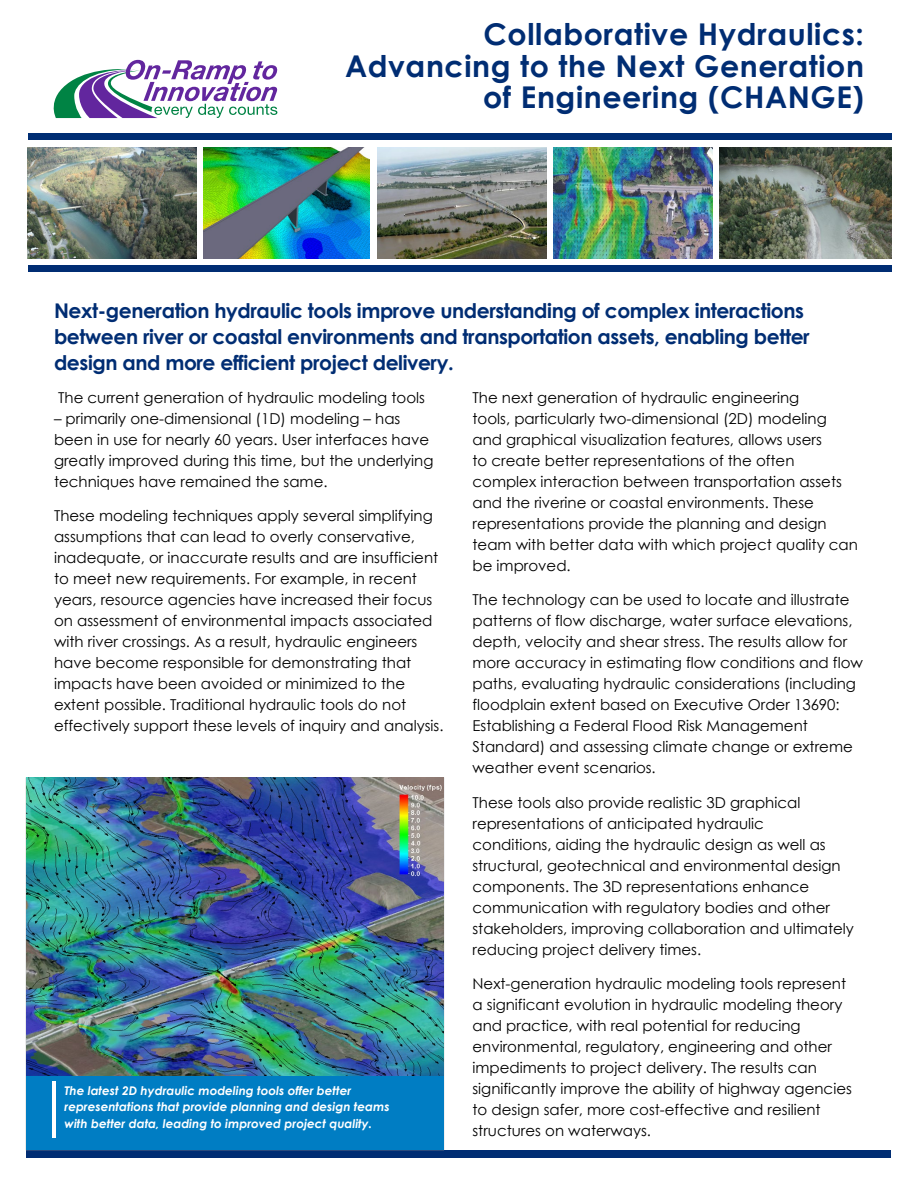
<style>
.page{position:relative;width:918px;height:1188px;background:#fff}
.page>*{position:absolute;margin:0;border:0;box-sizing:border-box;transform-origin:0 0}
.t1{font:700 30px/31.5px "Century Gothic";letter-spacing:.02em;color:#002d73;text-align:right}
.t2{font:700 20.25px/26.2px "Century Gothic";letter-spacing:-.02em;color:#002d73}
.t3{font:15px/21px "Century Gothic";color:#000}
.t4{font:italic 700 12px/16.5px "Century Gothic";color:#fff}
</style>
<div class="page">
<div style="left:26px;top:1150px;width:865px;height:7px;background:#002d73"></div>
<svg style="left:53px;top:60px;width:225px;height:58px"></svg>
<div style="left:28px;top:133px;width:864px;height:7px;background:#002d73"></div>
<div style="left:28px;top:265px;width:864px;height:7px;background:#002d73"></div>
<div style="left:26px;top:1069px;width:418px;height:81px;background:#007dc3"></div>
<hr style="left:52px;top:1081px;width:4px;height:57px;background:#fff">
<img style="left:378px;top:147px;width:168px;height:112px">
<img style="left:27px;top:148px;width:169px;height:111px">
<img style="left:554px;top:147px;width:159px;height:111px">
<img style="left:204px;top:147px;width:166px;height:112px">
<img style="left:720px;top:147px;width:171px;height:112px">
<img style="left:26px;top:778px;width:418px;height:298px">
<p class="t1" style="left:345px;top:17px;width:521px">Collaborative Hydraulics:<br>Advancing to the Next Generation of Engineering (CHANGE)</p>
<p class="t2" style="left:54px;top:296px;width:757px">Next-generation hydraulic tools improve understanding of complex interactions between river or coastal environments and transportation assets, enabling better design and more efficient project delivery.</p>
<p class="t3" style="left:58px;top:387px;width:368px">The current generation of hydraulic modeling tools</p>
<p class="t3" style="left:54px;top:408px;width:381px">– primarily one-dimensional (1D) modeling – has been in use for nearly 60 years. User interfaces have greatly improved during this time, but the underlying techniques have remained the same.</p>
<p class="t3" style="left:54px;top:505px;width:391px">These modeling techniques apply several simplifying assumptions that can lead to overly conservative, inadequate, or inaccurate results and are insufficient to meet new requirements. For example, in recent years, resource agencies have increased their focus on assessment of environmental impacts associated with river crossings. As a result, hydraulic engineers have become responsible for demonstrating that impacts have been avoided or minimized to the extent possible. Traditional hydraulic tools do not effectively support these levels of inquiry and analysis.</p>
<p class="t3" style="left:472px;top:387px;width:387px">The next generation of hydraulic engineering<br>tools, particularly two-dimensional (2D) modeling and graphical visualization features, allows users<br>to create better representations of the often complex interaction between transportation assets and the riverine or coastal environments. These representations provide the planning and design team with better data with which project quality can be improved.</p>
<p class="t3" style="left:472px;top:589px;width:392px">The technology can be used to locate and illustrate patterns of flow discharge, water surface elevations, depth, velocity and shear stress. The results allow for more accuracy in estimating flow conditions and flow paths, evaluating hydraulic considerations (including floodplain extent based on Executive Order 13690:<br>Establishing a Federal Flood Risk Management Standard) and assessing climate change or extreme weather event scenarios.</p>
<p class="t3" style="left:472px;top:792px;width:383px">These tools also provide realistic 3D graphical representations of anticipated hydraulic<br>conditions, aiding the hydraulic design as well as structural, geotechnical and environmental design components. The 3D representations enhance communication with regulatory bodies and other stakeholders, improving collaboration and ultimately reducing project delivery times.</p>
<p class="t3" style="left:472px;top:973px;width:381px">Next-generation hydraulic modeling tools represent a significant evolution in hydraulic modeling theory and practice, with real potential for reducing environmental, regulatory, engineering and other impediments to project delivery. The results can significantly improve the ability of highway agencies to design safer, more cost-effective and resilient structures on waterways.</p>
<p class="t4" style="left:65px;top:1081px;width:327px">The latest 2D hydraulic modeling tools offer better representations that provide planning and design teams with better data, leading to improved project quality.</p>
</div>
